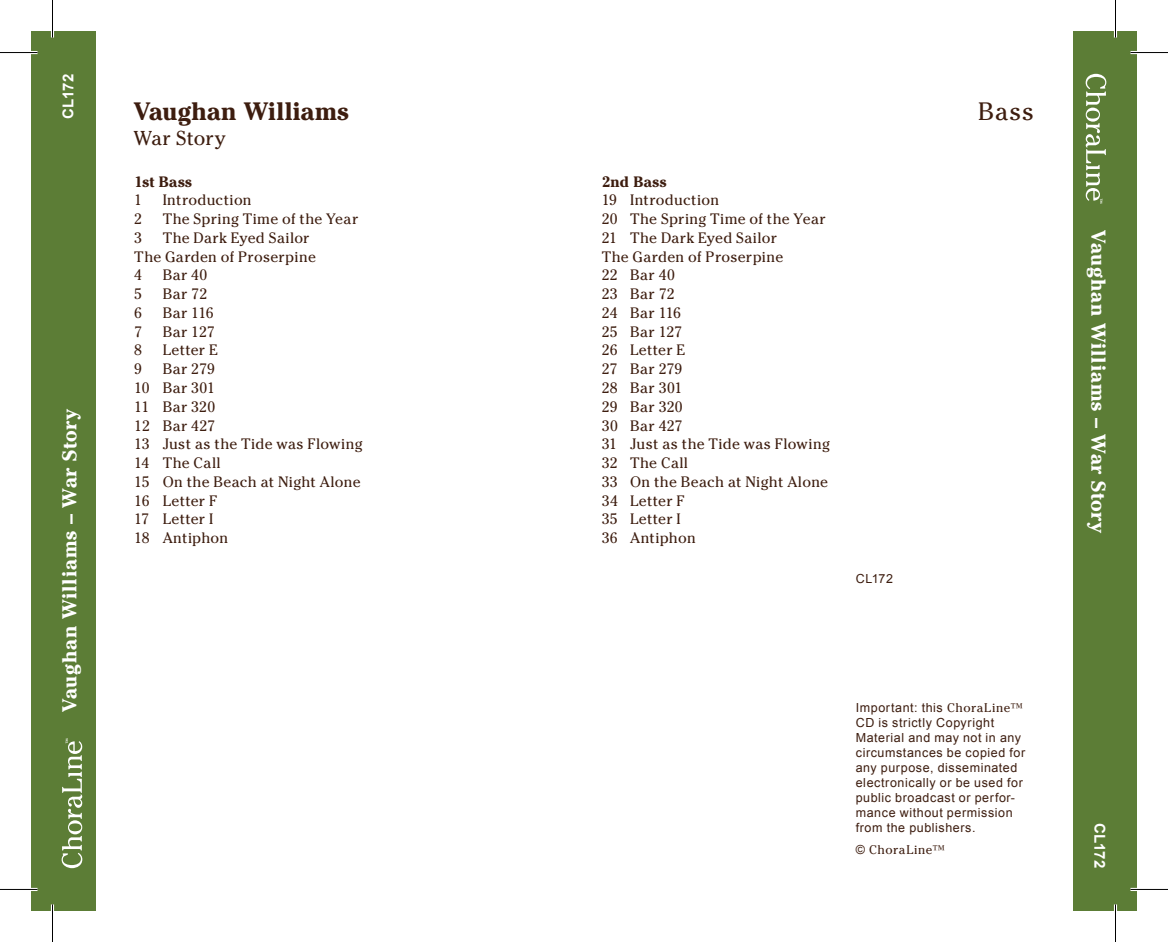
<style>
.page{position:relative;width:1168px;height:942px;background:#fff}
.page>*{position:absolute;margin:0;border:0;box-sizing:border-box;transform-origin:0 0}
.t1{font:700 25px "Cheltenham Std";letter-spacing:.01em;color:#3d1d0f}
.t2{font:25px "Cheltenham Std";color:#3d1d0f}
.t3{font:700 20px "Cheltenham Std";letter-spacing:.04em;color:#fff}
.t4{font:20px "Cheltenham Std";letter-spacing:.01em;color:#3d1d0f}
.t5{font:15px/18.8px "Cheltenham Std";letter-spacing:.02em;color:#3d1d0f}
.t6{font:700 15px "Cheltenham Std";letter-spacing:.03em;color:#3d1d0f}
.t7{font:700 15px "Arial";letter-spacing:.02em;color:#fff}
.t8{font:12.5px/15px "Arial";letter-spacing:.045em;color:#3d1d0f}
.t9{font:12.5px "Cheltenham Std";letter-spacing:.04em;color:#3d1d0f}
.s1{font-family:"Cheltenham Std"}
.s2{font-family:"Arial"}
</style>
<div class="page">
<div style="left:31px;top:31px;width:65px;height:879px;background:#5c7d36"></div>
<div style="left:1073px;top:31px;width:64px;height:879px;background:#5c7d36"></div>
<svg style="left:1086px;top:74px;width:20px;height:129px"></svg>
<svg style="left:62px;top:738px;width:20px;height:129px"></svg>
<hr style="left:0;top:51px;width:38px;height:3px;background:#fff">
<hr style="left:1130px;top:51px;width:38px;height:3px;background:#fff">
<hr style="left:0;top:887px;width:38px;height:3px;background:#fff">
<hr style="left:1130px;top:887px;width:38px;height:3px;background:#fff">
<hr style="left:51px;top:0;width:3px;height:37px;background:#fff">
<hr style="left:51px;top:904px;width:3px;height:37px;background:#fff">
<hr style="left:1114px;top:0;width:3px;height:37px;background:#fff">
<hr style="left:1114px;top:904px;width:3px;height:37px;background:#fff">
<hr style="left:0;top:52px;width:38px;height:1px;background:#000">
<hr style="left:1130px;top:52px;width:38px;height:1px;background:#000">
<hr style="left:0;top:888px;width:38px;height:1px;background:#000">
<hr style="left:1130px;top:888px;width:38px;height:1px;background:#000">
<hr style="left:52px;top:0;width:1px;height:37px;background:#000">
<hr style="left:52px;top:904px;width:1px;height:37px;background:#000">
<hr style="left:1115px;top:0;width:1px;height:37px;background:#000">
<hr style="left:1115px;top:904px;width:1px;height:37px;background:#000">
<p class="t7" style="left:58px;top:119px;width:47px;rotate:-90deg">CL172</p>
<h2 class="t3" style="left:58px;top:712px;width:305px;rotate:-90deg">Vaughan Williams – War Story</h2>
<h1 class="t1" style="left:134px;top:96px;width:216px">Vaughan Williams</h1>
<h1 class="t2" style="left:978px;top:97px;width:57px">Bass</h1>
<h2 class="t4" style="left:134px;top:126px;width:93px">War Story</h2>
<p class="t6" style="left:134px;top:172px;width:59px">1st Bass</p>
<p class="t5" style="left:134px;top:191px;width:9px">1</p>
<p class="t5" style="left:163px;top:191px;width:91px">Introduction</p>
<p class="t5" style="left:134px;top:209px;width:9px">2</p>
<p class="t5" style="left:163px;top:209px;width:197px">The Spring Time of the Year</p>
<p class="t5" style="left:134px;top:228px;width:9px">3</p>
<p class="t5" style="left:134px;top:228px;width:183px;text-indent:28px">The Dark Eyed Sailor<br>The Garden of Proserpine<br>4</p>
<p class="t5" style="left:163px;top:266px;width:46px">Bar 40</p>
<p class="t5" style="left:134px;top:284px;width:9px">5</p>
<p class="t5" style="left:163px;top:284px;width:46px">Bar 72</p>
<p class="t5" style="left:134px;top:303px;width:9px">6</p>
<p class="t5" style="left:163px;top:303px;width:52px">Bar 116</p>
<p class="t5" style="left:134px;top:322px;width:9px">7</p>
<p class="t5" style="left:163px;top:322px;width:54px">Bar 127</p>
<p class="t5" style="left:134px;top:341px;width:9px">8</p>
<p class="t5" style="left:163px;top:341px;width:57px">Letter E</p>
<p class="t5" style="left:134px;top:359px;width:9px">9</p>
<p class="t5" style="left:134px;top:359px;width:230px;text-indent:28px">Bar 279<br>10 Bar 301<br>11 Bar 320<br>12 Bar 427<br>13 Just as the Tide was Flowing<br>14 The Call<br>15 On the Beach at Night Alone<br>16 Letter F<br>17 Letter I<br>18 Antiphon</p>
<p class="t6" style="left:602px;top:172px;width:66px">2nd Bass</p>
<p class="t5" style="left:602px;top:191px;width:230px">19 Introduction<br>20 The Spring Time of the Year<br>21 The Dark Eyed Sailor<br>The Garden of Proserpine<br>22 Bar 40<br>23 Bar 72<br>24 Bar 116<br>25 Bar 127<br>26 Letter E<br>27 Bar 279<br>28 Bar 301<br>29 Bar 320<br>30 Bar 427<br>31 Just as the Tide was Flowing<br>32 The Call<br>33 On the Beach at Night Alone<br>34 Letter F<br>35 Letter I<br>36 Antiphon</p>
<p class="t8" style="left:856px;top:571px;width:39px">CL172</p>
<p class="t8" style="left:856px;top:699px;width:171px">Important: this <span class="s1">ChoraLine™<br></span>CD is strictly Copyright<br>Material and may not in any circumstances be copied for any purpose, disseminated electronically or be used for public broadcast or perfor&shy;mance without permission from the publishers.</p>
<p class="t9" style="left:856px;top:842px;width:91px"><span class="s2">©</span> ChoraLine™</p>
<h2 class="t3" style="left:1110px;top:230px;width:305px;rotate:90deg">Vaughan Williams – War Story</h2>
<p class="t7" style="left:1110px;top:822px;width:47px;rotate:90deg">CL172</p>
</div>
